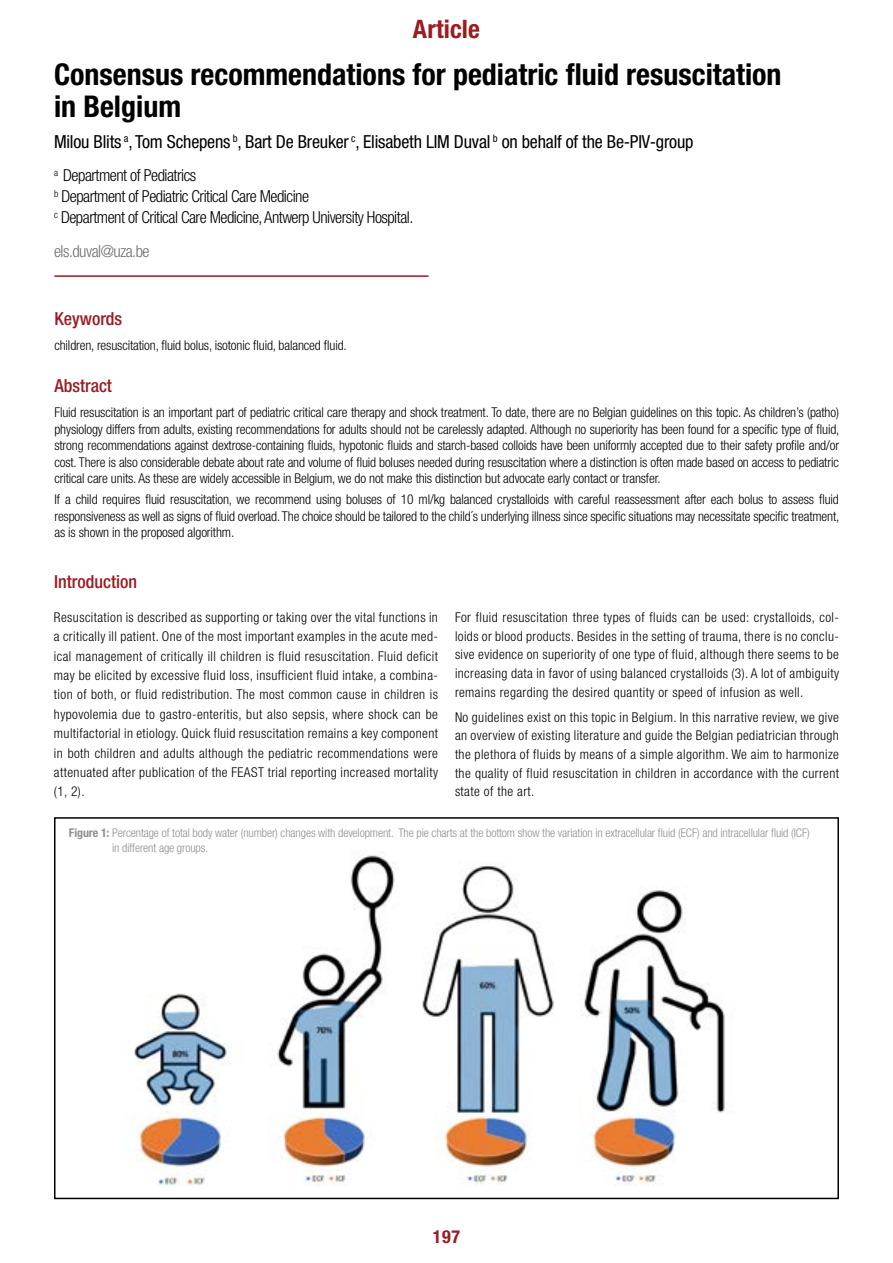
<style>
.page{position:relative;width:893px;height:1263px;background:#fff}
.page>*{position:absolute;margin:0;border:0;box-sizing:border-box;transform-origin:0 0}
.t1{font:700 condensed 30px/31.5px "Helvetica Neue LT Std";color:#000}
.t2{font:700 condensed 25.5px "Helvetica Neue LT Std";letter-spacing:.01em;color:#9b1c22}
.t3{font:condensed 18px "Helvetica Neue LT Std";letter-spacing:-.01em;color:#000}
.t4{font:500 condensed 18px "Helvetica Neue LT Std";color:#9b1c22}
.t5{font:700 condensed 18px "Helvetica Neue LT Std";color:#9b1c22}
.t6{font:300 condensed 16.5px/21px "Helvetica Neue LT Std";letter-spacing:-.03em;color:#000}
.t7{font:300 condensed 16.5px "Helvetica Neue LT Std";letter-spacing:-.03em;color:#706f6f}
.t8{font:300 condensed 13.5px/19.4px "Helvetica Neue LT Std";letter-spacing:-.01em;color:#000;text-align:justify}
.t9{font:300 condensed 12px/15px "Helvetica Neue LT Std";letter-spacing:-.01em;color:#909090}
.s1{font-weight:700}
</style>
<div class="page">
<hr style="left:54px;top:275px;width:374px;height:2px;background:#9b1c22">
<img style="left:99px;top:852px;width:696px;height:348px">
<div style="left:54px;top:817px;width:785px;height:382px;border:2px solid #000"></div>
<h2 class="t2" style="left:413px;top:13px;width:69px">Article</h2>
<h1 class="t1" style="left:54px;top:59px;width:729px">Consensus recommendations for pediatric fluid resuscitation in Belgium</h1>
<h3 class="t3" style="left:54px;top:131px;width:641px">Milou Blits <sup>a</sup>, Tom Schepens <sup>b</sup>, Bart De Breuker <sup>c</sup>, Elisabeth LIM Duval <sup>b</sup> on behalf of the Be-PIV-group</h3>
<p class="t6" style="left:54px;top:165px;width:361px"><sup>a</sup> Department of Pediatrics<br><sup>b</sup> Department of Pediatric Critical Care Medicine<br><sup>c</sup> Department of Critical Care Medicine, Antwerp University Hospital.</p>
<p class="t7" style="left:54px;top:242px;width:97px">els.duval@uza.be</p>
<h3 class="t4" style="left:54px;top:308px;width:69px">Keywords</h3>
<p class="t8" style="left:54px;top:336px;width:294px">children, resuscitation, fluid bolus, isotonic fluid, balanced fluid.</p>
<h3 class="t4" style="left:54px;top:375px;width:59px">Abstract</h3>
<p class="t8" style="left:54px;top:404px;width:787px;line-height:16.5px">Fluid resuscitation is an important part of pediatric critical care therapy and shock treatment. To date, there are no Belgian guidelines on this topic. As children’s (patho) physiology differs from adults, existing recommendations for adults should not be carelessly adapted. Although no superiority has been found for a specific type of fluid, strong recommendations against dextrose-containing fluids, hypotonic fluids and starch-based colloids have been uniformly accepted due to their safety profile and/or cost. There is also considerable debate about rate and volume of fluid boluses needed during resuscitation where a distinction is often made based on access to pediatric critical care units. As these are widely accessible in Belgium, we do not make this distinction but advocate early contact or transfer.</p>
<p class="t8" style="left:54px;top:491px;width:786px;line-height:16.5px">If a child requires fluid resuscitation, we recommend using boluses of 10 ml/kg balanced crystalloids with careful reassessment after each bolus to assess fluid responsiveness as well as signs of fluid overload. The choice should be tailored to the child´s underlying illness since specific situations may necessitate specific treatment, as is shown in the proposed algorithm.</p>
<h3 class="t4" style="left:54px;top:571px;width:84px">Introduction</h3>
<p class="t8" style="left:54px;top:607px;width:386px">Resuscitation is described as supporting or taking over the vital functions in a critically ill patient. One of the most important examples in the acute med&shy;ical management of critically ill children is fluid resuscitation. Fluid deficit may be elicited by excessive fluid loss, insufficient fluid intake, a combina&shy;tion of both, or fluid redistribution. The most common cause in children is hypovolemia due to gastro-enteritis, but also sepsis, where shock can be multifactorial in etiology. Quick fluid resuscitation remains a key component in both children and adults although the pediatric recommendations were attenuated after publication of the FEAST trial reporting increased mortality (1, 2).</p>
<p class="t8" style="left:455px;top:608px;width:385px;line-height:18.6px">For fluid resuscitation three types of fluids can be used: crystalloids, col&shy;loids or blood products. Besides in the setting of trauma, there is no conclu&shy;sive evidence on superiority of one type of fluid, although there seems to be increasing data in favor of using balanced crystalloids (3). A lot of ambiguity remains regarding the desired quantity or speed of infusion as well.</p>
<p class="t8" style="left:455px;top:707px;width:386px;line-height:18.6px">No guidelines exist on this topic in Belgium. In this narrative review, we give an overview of existing literature and guide the Belgian pediatrician through the plethora of fluids by means of a simple algorithm. We aim to harmonize the quality of fluid resuscitation in children in accordance with the current state of the art.</p>
<p class="t9" style="left:112px;top:825px;width:699px;text-indent:-43px"><span class="s1">Figure 1:</span> Percentage of total body water (number) changes with development. The pie charts at the bottom show the variation in extracellular fluid (ECF) and intracellular fluid (ICF) in different age groups.</p>
<h3 class="t5" style="left:433px;top:1226px;width:28px">197</h3>
</div>
